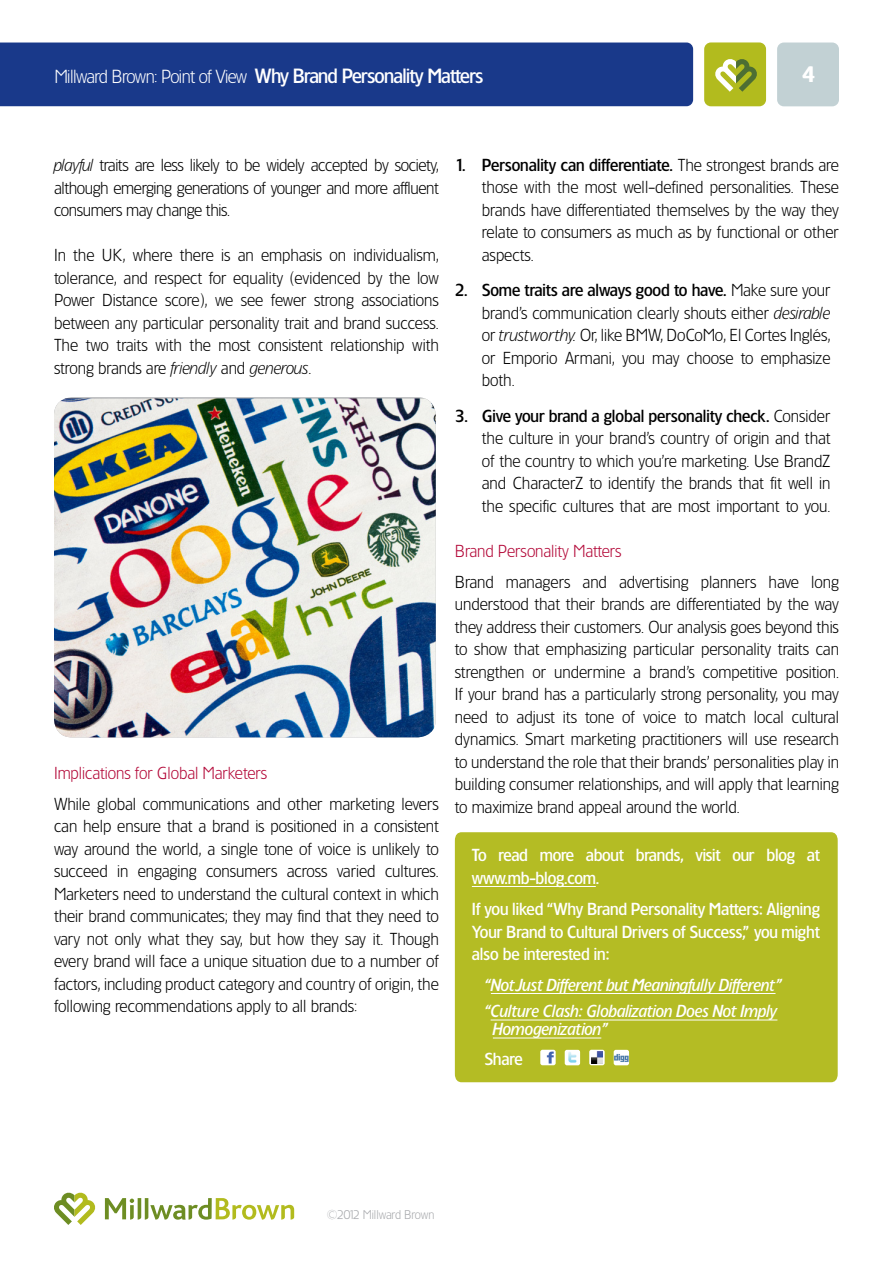
<style>
.page{position:relative;width:893px;height:1263px;background:#fff}
.page>*{position:absolute;margin:0;border:0;box-sizing:border-box;transform-origin:0 0}
.t1{font:21px "TF Forever Medium CE";color:#fff}
.t2{font:19.5px "TF Forever Medium CE";letter-spacing:-.03em;color:#fff}
.t3{font:16.5px/22.5px "TF Forever Light CE";color:#000;text-align:justify}
.t4{font:16.5px/22.5px "TF Forever Medium CE";letter-spacing:-.01em;color:#fff}
.t5{font:16.5px "TF Forever Medium CE";color:#000}
.t6{font:16.5px/26.5px "TF Forever Medium Italic CE";color:#fff}
.t7{font:16.5px "TF Forever Light CE";color:#b30838}
.t8{font:12px "TF Forever Light CE";letter-spacing:-.015em;color:#a7a9ac}
.s1{font-family:"TF Forever Light CE";font-size:18px}
.s2{font-family:"TF Forever Light Italic CE"}
.s3{font-family:"TF Forever Light CE"}
</style>
<div class="page">
<div style="left:0;top:43px;width:693px;height:63px;background:#19398a"></div>
<div style="left:777px;top:43px;width:62px;height:63px;background:#c2d1d4;border-radius:7px"></div>
<svg style="left:54px;top:1192px;width:42px;height:33px"></svg>
<svg style="left:105px;top:1198px;width:189px;height:22px"></svg>
<div style="left:704px;top:42px;width:62px;height:64px;background:#b2bb1e;border-radius:7px"></div>
<svg style="left:715px;top:59px;width:42px;height:33px"></svg>
<div style="left:455px;top:832px;width:383px;height:250px;background:#b4bc24"></div>
<hr style="left:472px;top:886px;width:124px;height:1px;background:#fff">
<hr style="left:491px;top:993px;width:284px;height:1px;background:#fff">
<hr style="left:491px;top:1020px;width:286px;height:1px;background:#fff">
<hr style="left:493px;top:1038px;width:108px;height:1px;background:#fff">
<svg style="left:589px;top:1050px;width:16px;height:15px"></svg>
<svg style="left:591px;top:1051px;width:12px;height:12px"></svg>
<img style="left:614px;top:1050px;width:15px;height:15px">
<img style="left:540px;top:1050px;width:16px;height:15px">
<img style="left:565px;top:1050px;width:15px;height:15px">
<img style="left:54px;top:398px;width:382px;height:339px">
<p class="t2" style="left:55px;top:64px;width:430px"><span class="s1">Millward Brown: Point of View</span> Why Brand Personality Matters</p>
<p class="t1" style="left:803px;top:62px;width:14px">4</p>
<p class="t3" style="left:54px;top:154px;width:386px"><span class="s2">playful</span> traits are less likely to be widely accepted by society, although emerging generations of younger and more affluent consumers may change this.</p>
<p class="t3" style="left:54px;top:244px;width:386px">In the UK, where there is an emphasis on individualism, tolerance, and respect for equality (evidenced by the low Power Distance score), we see fewer strong associations between any particular personality trait and brand success.<br>The two traits with the most consistent relationship with strong brands are <span class="s2">friendly</span> and <span class="s2">generous</span>.</p>
<p class="t7" style="left:54px;top:763px;width:215px">Implications for Global Marketers</p>
<p class="t3" style="left:54px;top:792px;width:386px">While global communications and other marketing levers can help ensure that a brand is positioned in a consistent way around the world, a single tone of voice is unlikely to succeed in engaging consumers across varied cultures.<br>Marketers need to understand the cultural context in which their brand communicates; they may find that they need to vary not only what they say, but how they say it. Though every brand will face a unique situation due to a number of factors, including product category and country of origin, the following recommendations apply to all brands:</p>
<p class="t5" style="left:455px;top:155px;width:386px">1. Personality can differentiate. <span class="s3">The strongest brands are</span></p>
<p class="t3" style="left:482px;top:176px;width:359px">those with the most well-defined personalities. These brands have differentiated themselves by the way they relate to consumers as much as by functional or other aspects.</p>
<p class="t5" style="left:455px;top:280px;width:377px">2. Some traits are always good to have. <span class="s3">Make sure your</span></p>
<p class="t3" style="left:482px;top:302px;width:350px">brand’s communication clearly shouts either <span class="s2">desirable </span>or <span class="s2">trustworthy.</span> Or, like BMW, DoCoMo, El Cortes Inglés, or Emporio Armani, you may choose to emphasize both.</p>
<p class="t5" style="left:455px;top:405px;width:377px">3. Give your brand a global personality check. <span class="s3">Consider</span></p>
<p class="t3" style="left:482px;top:427px;width:350px">the culture in your brand’s country of origin and that of the country to which you’re marketing. Use BrandZ and CharacterZ to identify the brands that fit well in the specific cultures that are most important to you.</p>
<p class="t7" style="left:455px;top:541px;width:168px">Brand Personality Matters</p>
<p class="t3" style="left:455px;top:570px;width:386px">Brand managers and advertising planners have long understood that their brands are differentiated by the way they address their customers. Our analysis goes beyond this to show that emphasizing particular personality traits can strengthen or undermine a brand’s competitive position.<br>If your brand has a particularly strong personality, you may need to adjust its tone of voice to match local cultural dynamics. Smart marketing practitioners will use research to understand the role that their brands’ personalities play in building consumer relationships, and will apply that learning to maximize brand appeal around the world.</p>
<p class="t4" style="left:472px;top:844px;width:349px">To read more about brands, visit our blog at www.mb-blog.com.</p>
<p class="t4" style="left:472px;top:898px;width:349px;text-align:justify">If you liked “Why Brand Personality Matters: Aligning Your Brand to Cultural Drivers of Success,” you might also be interested in:</p>
<p class="t6" style="left:484px;top:972px;width:299px">“Not Just Different but Meaningfully Different” “Culture Clash: Globalization Does Not Imply</p>
<p class="t6" style="left:493px;top:1016px;width:116px">Homogenization”</p>
<p class="t4" style="left:484px;top:1048px;width:40px">Share</p>
<p class="t8" style="left:327px;top:1207px;width:109px">©2012 Millward Brown</p>
</div>
